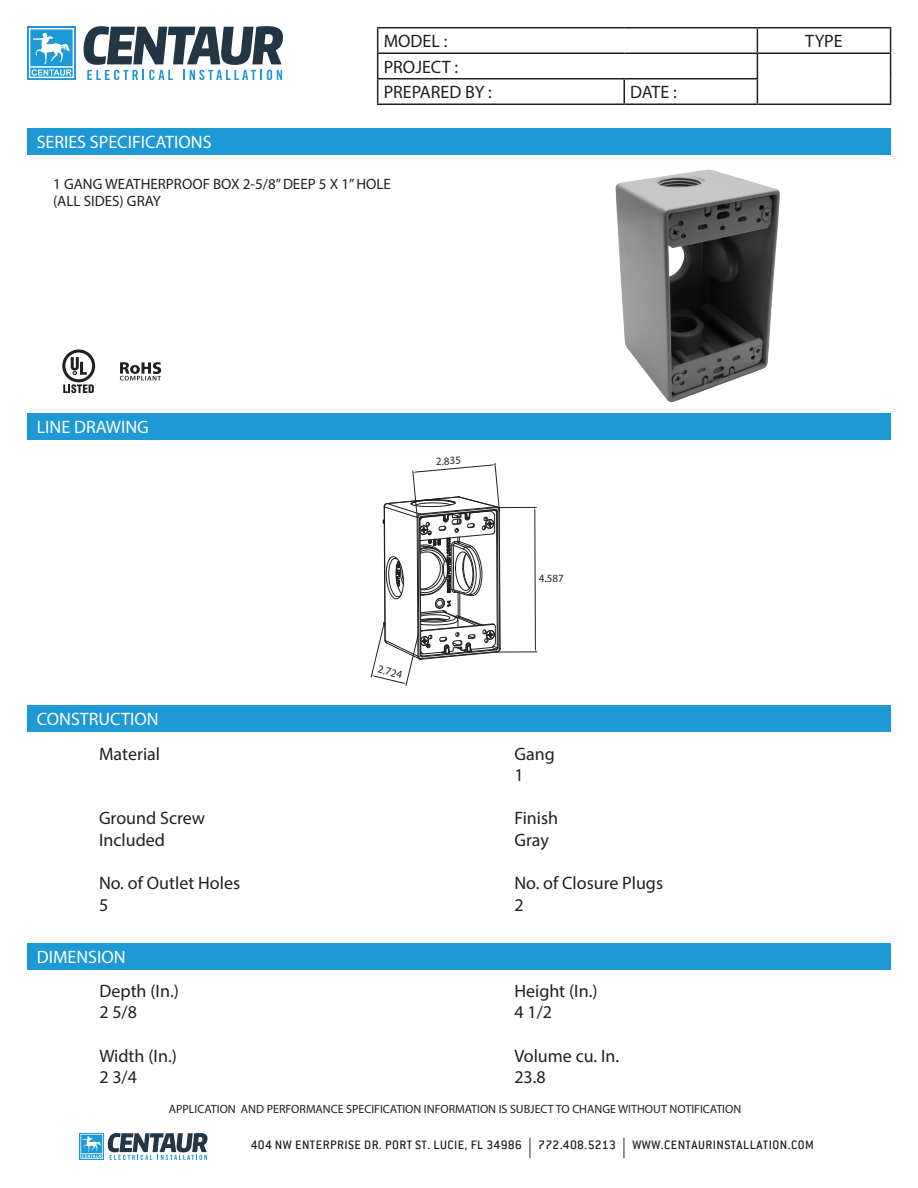
<style>
.page{position:relative;width:918px;height:1188px;background:#fff}
.page>*{position:absolute;margin:0;border:0;box-sizing:border-box;transform-origin:0 0}
.t1{font:18px/21.6px "Myriad Pro";color:#231f20}
.t2{font:18px "Myriad Pro";color:#fff}
.t3{font:15px/16.5px "Myriad Pro";color:#231f20}
.t4{font:500 13.5px "Conduit ITC";letter-spacing:.035em;color:#231f20}
.t5{font:12px "Myriad Pro";color:#231f20}
.t6{font:11.1px "Myriad Pro";color:#231f20}
.s1{font-family:"Myriad Pro";font-weight:400;font-size:20.25px}
</style>
<div class="page">
<svg style="left:80px;top:1133px;width:128px;height:27px"></svg>
<hr style="left:377px;top:27px;width:247px;height:1px;background:#231f20">
<hr style="left:624px;top:27px;width:133px;height:1px;background:#231f20">
<hr style="left:757px;top:27px;width:134px;height:1px;background:#231f20">
<hr style="left:377px;top:52px;width:247px;height:2px;background:#231f20">
<hr style="left:624px;top:52px;width:133px;height:2px;background:#231f20">
<hr style="left:757px;top:52px;width:134px;height:2px;background:#231f20">
<hr style="left:377px;top:78px;width:247px;height:2px;background:#231f20">
<svg style="left:377px;top:28px;width:1px;height:76px"></svg>
<hr style="left:624px;top:78px;width:134px;height:2px;background:#231f20">
<hr style="left:623px;top:80px;width:2px;height:24px;background:#231f20">
<svg style="left:757px;top:28px;width:1px;height:76px"></svg>
<svg style="left:890px;top:28px;width:1px;height:76px"></svg>
<hr style="left:377px;top:104px;width:247px;height:1px;background:#231f20">
<hr style="left:624px;top:104px;width:133px;height:1px;background:#231f20">
<hr style="left:757px;top:104px;width:134px;height:1px;background:#231f20">
<div style="left:27px;top:129px;width:864px;height:26px;background:#1d99d6"></div>
<div style="left:27px;top:414px;width:864px;height:26px;background:#1d99d6"></div>
<div style="left:27px;top:705px;width:864px;height:27px;background:#1d99d6"></div>
<div style="left:27px;top:26px;width:49px;height:54px;background:linear-gradient(to right,#32a2d9,#32a2d9)"></div>
<svg style="left:29px;top:28px;width:45px;height:50px"></svg>
<svg style="left:83px;top:26px;width:200px;height:54px"></svg>
<img style="left:615px;top:169px;width:165px;height:233px">
<hr style="left:497px;top:507px;width:39px;height:1px;background:#231f20">
<hr style="left:498px;top:652px;width:39px;height:1px;background:#231f20">
<svg style="left:534px;top:507px;width:2px;height:145px"></svg>
<svg style="left:370px;top:462px;width:131px;height:224px"></svg>
<div style="left:27px;top:943px;width:864px;height:26px;background:#1d99d6"></div>
<svg style="left:62px;top:349px;width:33px;height:44px"></svg>
<svg style="left:120px;top:362px;width:41px;height:18px"></svg>
<p class="t2" style="left:37px;top:131px;width:176px">SERIES SPECIFICATIONS</p>
<p class="t1" style="left:384px;top:30px;width:65px">MODEL :</p>
<p class="t1" style="left:805px;top:30px;width:39px">TYPE</p>
<p class="t1" style="left:384px;top:54px;width:110px;line-height:25.5px">PROJECT :<br>PREPARED BY :</p>
<p class="t1" style="left:630px;top:81px;width:48px">DATE :</p>
<p class="t3" style="left:53px;top:176px;width:339px">1 GANG WEATHERPROOF BOX 2-5/8” DEEP 5 X 1” HOLE (ALL SIDES) GRAY</p>
<p class="t2" style="left:37px;top:416px;width:114px">LINE DRAWING</p>
<p class="t2" style="left:37px;top:708px;width:123px">CONSTRUCTION</p>
<p class="t1" style="left:99px;top:743px;width:63px">Material</p>
<p class="t1" style="left:99px;top:807px;width:108px">Ground Screw<br>Included</p>
<p class="t1" style="left:99px;top:872px;width:143px">No. of Outlet Holes<br>5</p>
<p class="t2" style="left:37px;top:946px;width:90px">DIMENSION</p>
<p class="t1" style="left:99px;top:980px;width:81px">Depth (In.)<br>2 5/8</p>
<p class="t1" style="left:99px;top:1044px;width:79px">Width (In.)<br>2 3/4</p>
<p class="t6" style="left:436px;top:455px;width:27px;rotate:-3deg">2.835</p>
<p class="t6" style="left:380px;top:662px;width:27px;rotate:14deg">2.724</p>
<p class="t6" style="left:539px;top:572px;width:27px">4.587</p>
<p class="t1" style="left:514px;top:743px;width:42px">Gang<br>1</p>
<p class="t1" style="left:514px;top:807px;width:45px">Finish<br>Gray</p>
<p class="t1" style="left:514px;top:872px;width:150px">No. of Closure Plugs<br>2</p>
<p class="t1" style="left:514px;top:980px;width:85px">Height (In.)<br>4 1/2</p>
<p class="t1" style="left:514px;top:1044px;width:106px">Volume cu. In.<br>23.8</p>
<p class="t5" style="left:169px;top:1101px;width:574px">APPLICATION AND PERFORMANCE SPECIFICATION INFORMATION IS SUBJECT TO CHANGE WITHOUT NOTIFICATION</p>
<p class="t4" style="left:251px;top:1137px;width:565px">404 NW ENTERPRISE DR. PORT ST. LUCIE, FL 34986 <span class="s1">|</span> 772.408.5213 <span class="s1">|</span> WWW.CENTAURINSTALLATION.COM</p>
</div>
